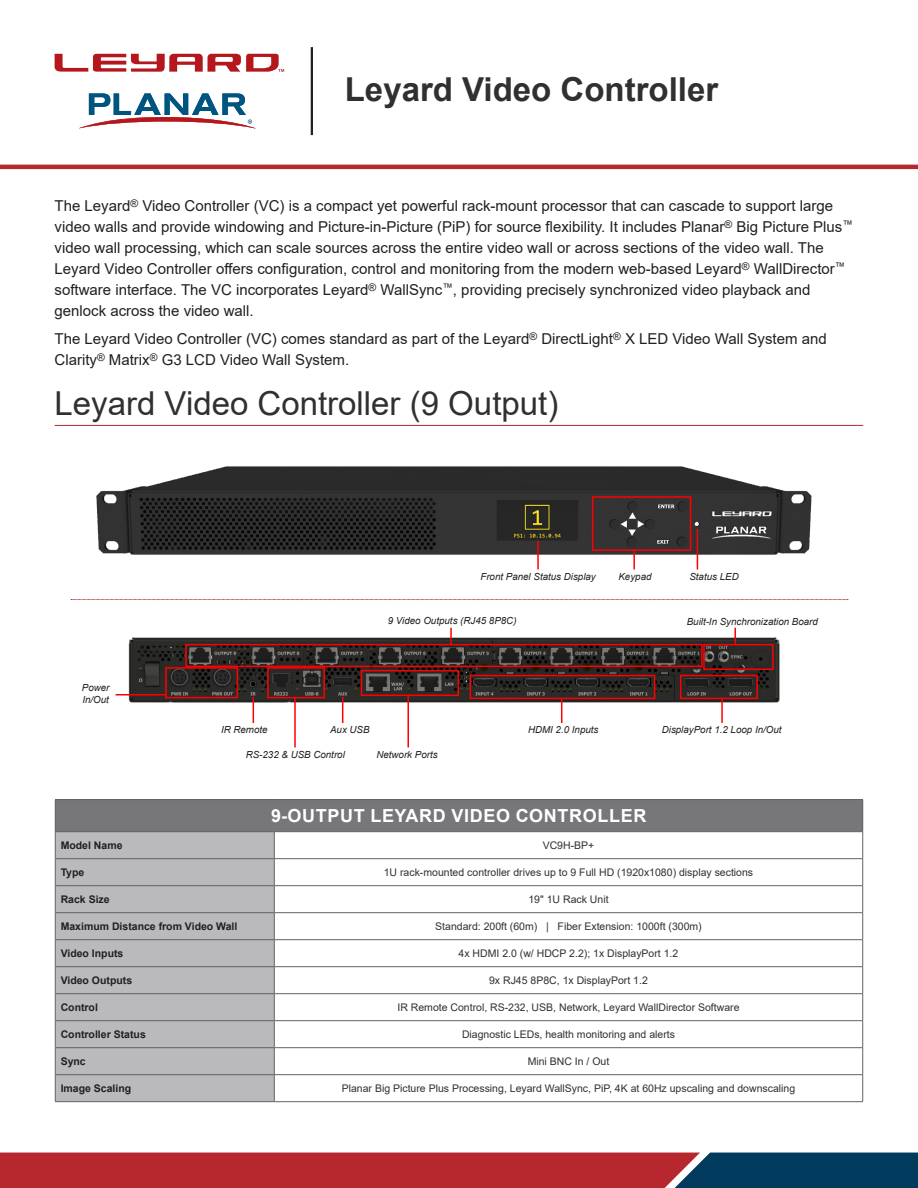
<style>
.page{position:relative;width:918px;height:1188px;background:#fff}
.page>*{position:absolute;margin:0;border:0;box-sizing:border-box;transform-origin:0 0}
.H2_-Paragraph_Header{font:33px "Arial";color:#312f30}
.H1_-_Product_Name_He{font:700 33px "Arial";color:#312f30}
.Table_Spec_Header{font:700 18px "Arial";letter-spacing:.035em;color:#fff}
.Body_Copy{font:15px/21px "Arial";color:#231f20}
.Table_Body_Text{font:10.5px "Arial";color:#312f30}
.Table_Spec_Label{font:700 10.5px "Arial";color:#231f20}
.Captions_6pt_Center{font:italic 9.75px/12px "Arial";color:#231f20}
</style>
<div class="page">
<svg style="left:79px;top:93px;width:176px;height:35px"></svg>
<svg style="left:55px;top:54px;width:229px;height:18px"></svg>
<hr style="left:311px;top:47px;width:2px;height:88px;background:#231f20">
<svg style="left:0;top:1153px;width:918px;height:35px"></svg>
<hr style="left:0;top:165px;width:918px;height:4px;background:#b6282d">
<hr style="left:55px;top:425px;width:808px;height:1px;background:#b6282d">
<img style="left:120px;top:637px;width:660px;height:75px">
<div style="left:55px;top:800px;width:808px;height:32px;background:#77777a"></div>
<div style="left:56px;top:832px;width:218px;height:269px;background:#bab9bb"></div>
<svg style="left:275px;top:832px;width:587px;height:244px"></svg>
<hr style="left:55px;top:831px;width:219px;height:1px;background:#5f6369">
<hr style="left:274px;top:831px;width:589px;height:1px;background:#5f6369">
<hr style="left:55px;top:858px;width:219px;height:1px;background:#5f6369">
<hr style="left:274px;top:858px;width:589px;height:1px;background:#5f6369">
<hr style="left:55px;top:885px;width:219px;height:1px;background:#5f6369">
<hr style="left:274px;top:885px;width:589px;height:1px;background:#5f6369">
<hr style="left:55px;top:912px;width:219px;height:1px;background:#5f6369">
<hr style="left:274px;top:912px;width:589px;height:1px;background:#5f6369">
<hr style="left:55px;top:939px;width:219px;height:1px;background:#5f6369">
<hr style="left:274px;top:939px;width:589px;height:1px;background:#5f6369">
<hr style="left:55px;top:966px;width:219px;height:1px;background:#5f6369">
<hr style="left:274px;top:966px;width:589px;height:1px;background:#5f6369">
<hr style="left:55px;top:993px;width:219px;height:1px;background:#5f6369">
<hr style="left:274px;top:993px;width:589px;height:1px;background:#5f6369">
<hr style="left:55px;top:1020px;width:219px;height:1px;background:#5f6369">
<hr style="left:274px;top:1020px;width:589px;height:1px;background:#5f6369">
<hr style="left:55px;top:1047px;width:219px;height:1px;background:#5f6369">
<hr style="left:274px;top:1047px;width:589px;height:1px;background:#5f6369">
<hr style="left:55px;top:1074px;width:219px;height:1px;background:#5f6369">
<svg style="left:55px;top:832px;width:1px;height:269px"></svg>
<hr style="left:274px;top:1074px;width:589px;height:1px;background:#5f6369">
<svg style="left:274px;top:832px;width:1px;height:269px"></svg>
<svg style="left:862px;top:832px;width:1px;height:269px"></svg>
<hr style="left:55px;top:1101px;width:219px;height:1px;background:#5f6369">
<hr style="left:274px;top:1101px;width:589px;height:1px;background:#5f6369">
<hr style="left:55px;top:799px;width:219px;height:1px;background:#5f6369">
<hr style="left:55px;top:800px;width:1px;height:32px;background:#5f6369">
<hr style="left:274px;top:799px;width:589px;height:1px;background:#5f6369">
<hr style="left:862px;top:800px;width:1px;height:32px;background:#5f6369">
<hr style="left:116px;top:694px;width:50px;height:1px;background:#f00">
<div style="left:165px;top:667px;width:73px;height:31px;border:2px solid #f00"></div>
<svg style="left:561px;top:699px;width:1px;height:24px"></svg>
<div style="left:470px;top:675px;width:185px;height:24px;border:2px solid #f00"></div>
<hr style="left:721px;top:698px;width:2px;height:25px;background:#f00">
<div style="left:680px;top:675px;width:78px;height:24px;border:2px solid #f00"></div>
<svg style="left:734px;top:628px;width:2px;height:16px"></svg>
<div style="left:703px;top:644px;width:71px;height:26px;border:2px solid #f00"></div>
<svg style="left:450px;top:628px;width:2px;height:16px"></svg>
<div style="left:185px;top:644px;width:518px;height:23px;border:2px solid #f00"></div>
<svg style="left:342px;top:697px;width:1px;height:26px"></svg>
<hr style="left:407px;top:695px;width:2px;height:52px;background:#f00">
<div style="left:361px;top:670px;width:98px;height:26px;border:2px solid #f00"></div>
<svg style="left:253px;top:697px;width:1px;height:26px"></svg>
<div style="left:267px;top:667px;width:58px;height:31px;border:2px solid #f00"></div>
<hr style="left:294px;top:698px;width:2px;height:49px;background:#f00">
<svg style="left:826px;top:599px;width:22px;height:1px"></svg>
<img style="left:70px;top:466px;width:756px;height:134px">
<hr style="left:537px;top:541px;width:2px;height:28px;background:#f00">
<svg style="left:633px;top:551px;width:2px;height:18px"></svg>
<hr style="left:697px;top:529px;width:1px;height:40px;background:#f00">
<div style="left:592px;top:496px;width:99px;height:55px;border:2px solid #f00"></div>
<p class="H1_-_Product_Name_He" style="left:345px;top:66px;width:375px">Leyard Video Controller</p>
<p class="Body_Copy" style="left:55px;top:195px;width:800px">The Leyard<sup>®</sup> Video Controller (VC) is a compact yet powerful rack-mount processor that can cascade to support large video walls and provide windowing and Picture-in-Picture (PiP) for source flexibility. It includes Planar<sup>®</sup> Big Picture Plus<sup>™ </sup>video wall processing, which can scale sources across the entire video wall or across sections of the video wall. The Leyard Video Controller offers configuration, control and monitoring from the modern web-based Leyard<sup>®</sup> WallDirector<sup>™ </sup>software interface. The VC incorporates Leyard<sup>®</sup> WallSync<sup>™</sup>, providing precisely synchronized video playback and genlock across the video wall.</p>
<p class="Body_Copy" style="left:55px;top:328px;width:774px">The Leyard Video Controller (VC) comes standard as part of the Leyard<sup>®</sup> DirectLight<sup>®</sup> X LED Video Wall System and<br>Clarity<sup>®</sup> Matrix<sup>®</sup> G3 LCD Video Wall System.</p>
<p class="H2_-Paragraph_Header" style="left:55px;top:381px;width:505px">Leyard Video Controller (9 Output)</p>
<p class="Captions_6pt_Center" style="left:480px;top:571px;width:117px">Front Panel Status Display</p>
<p class="Captions_6pt_Center" style="left:618px;top:571px;width:35px">Keypad</p>
<p class="Captions_6pt_Center" style="left:689px;top:571px;width:51px">Status LED</p>
<p class="Captions_6pt_Center" style="left:82px;top:682px;width:29px">Power<br>In/Out</p>
<p class="Captions_6pt_Center" style="left:388px;top:614px;width:130px">9 Video Outputs (RJ45 8P8C)</p>
<p class="Captions_6pt_Center" style="left:687px;top:616px;width:133px">Built-In Synchronization Board</p>
<p class="Captions_6pt_Center" style="left:330px;top:724px;width:41px">Aux USB</p>
<p class="Captions_6pt_Center" style="left:221px;top:724px;width:48px">IR Remote</p>
<p class="Captions_6pt_Center" style="left:246px;top:748px;width:101px">RS-232 &amp; USB Control</p>
<p class="Captions_6pt_Center" style="left:376px;top:748px;width:63px">Network Ports</p>
<p class="Captions_6pt_Center" style="left:528px;top:724px;width:72px">HDMI 2.0 Inputs</p>
<p class="Captions_6pt_Center" style="left:662px;top:724px;width:121px">DisplayPort 1.2 Loop In/Out</p>
<p class="Table_Spec_Header" style="left:271px;top:803px;width:377px">9-OUTPUT LEYARD VIDEO CONTROLLER</p>
<p class="Table_Spec_Label" style="left:61px;top:838px;width:63px">Model Name</p>
<p class="Table_Body_Text" style="left:543px;top:838px;width:53px">VC9H-BP+</p>
<p class="Table_Spec_Label" style="left:61px;top:865px;width:25px">Type</p>
<p class="Table_Body_Text" style="left:384px;top:865px;width:371px">1U rack-mounted controller drives up to 9 Full HD (1920x1080) display sections</p>
<p class="Table_Spec_Label" style="left:61px;top:892px;width:51px">Rack Size</p>
<p class="Table_Body_Text" style="left:528px;top:892px;width:82px">19" 1U Rack Unit</p>
<p class="Table_Spec_Label" style="left:61px;top:919px;width:178px">Maximum Distance from Video Wall</p>
<p class="Table_Body_Text" style="left:435px;top:919px;width:268px">Standard: 200ft (60m) | Fiber Extension: 1000ft (300m)</p>
<p class="Table_Spec_Label" style="left:61px;top:946px;width:64px">Video Inputs</p>
<p class="Table_Body_Text" style="left:459px;top:946px;width:221px">4x HDMI 2.0 (w/ HDCP 2.2); 1x DisplayPort 1.2</p>
<p class="Table_Spec_Label" style="left:61px;top:973px;width:73px">Video Outputs</p>
<p class="Table_Body_Text" style="left:489px;top:973px;width:160px">9x RJ45 8P8C, 1x DisplayPort 1.2</p>
<p class="Table_Spec_Label" style="left:61px;top:1000px;width:39px">Control</p>
<p class="Table_Body_Text" style="left:397px;top:1000px;width:344px">IR Remote Control, RS-232, USB, Network, Leyard WallDirector Software</p>
<p class="Table_Spec_Label" style="left:61px;top:1027px;width:87px">Controller Status</p>
<p class="Table_Body_Text" style="left:462px;top:1027px;width:215px">Diagnostic LEDs, health monitoring and alerts</p>
<p class="Table_Spec_Label" style="left:61px;top:1054px;width:27px">Sync</p>
<p class="Table_Body_Text" style="left:528px;top:1054px;width:83px">Mini BNC In / Out</p>
<p class="Table_Spec_Label" style="left:61px;top:1081px;width:72px">Image Scaling</p>
<p class="Table_Body_Text" style="left:342px;top:1081px;width:455px">Planar Big Picture Plus Processing, Leyard WallSync, PiP, 4K at 60Hz upscaling and downscaling</p>
</div>
